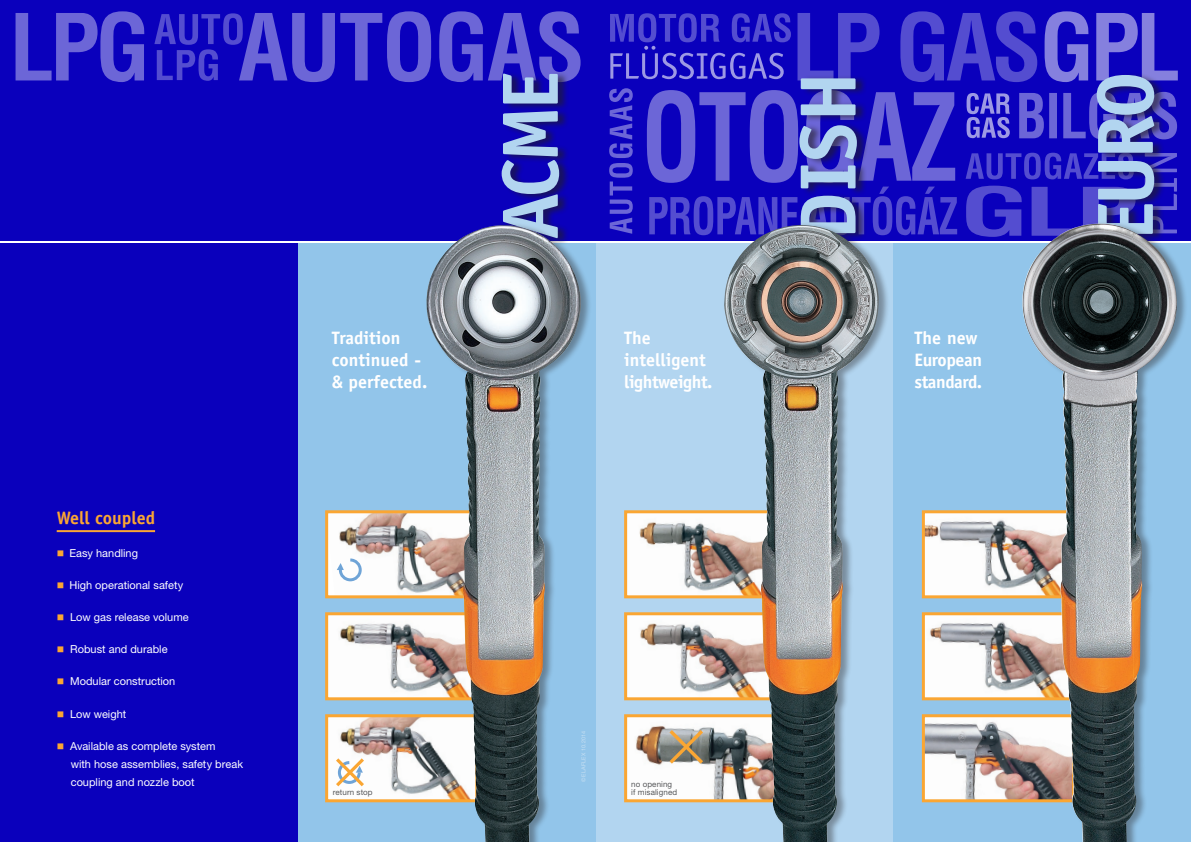
<style>
.page{position:relative;width:1191px;height:842px;background:#fff}
.page>*{position:absolute;margin:0;border:0;box-sizing:border-box;transform-origin:0 0}
.t1{font:700 80px "Officina Sans";letter-spacing:-.05em;color:#b2d5f0}
.t2{font:700 18px/21.6px "Officina Sans";color:#fff}
.t3{font:700 18px/21.6px "Officina Sans";letter-spacing:-.025em;color:#fff}
.t4{font:700 18px "Officina Sans";color:#faa633}
.t5{font:11px/18px "Helvetica Neue LTW1 G";color:#fff}
.t6{font:8px/8px "Helvetica Neue LTW1 G";letter-spacing:.01em;color:#57585a}
.t7{font:5.5px "Helvetica Neue LTW1 G";letter-spacing:.01em;color:#c7e0f3}
.s1{color:#faa633}
</style>
<div class="page">
<div style="left:893px;top:244px;width:298px;height:598px;background:#92c5ea"></div>
<div style="left:595px;top:243px;width:298px;height:599px;background:#b2d5f0"></div>
<div style="left:0;top:243px;width:298px;height:599px;background:#0a00bc"></div>
<div style="left:298px;top:243px;width:298px;height:599px;background:#92c5ea"></div>
<div style="left:595px;top:0;width:596px;height:241px;background:#0a00bc"></div>
<img style="left:329px;top:616px;width:90px;height:80px">
<div style="left:325px;top:612px;width:153px;height:88px;border:3px solid #faa633"></div>
<img style="left:329px;top:718px;width:90px;height:80px">
<div style="left:325px;top:714px;width:153px;height:88px;border:3px solid #faa633"></div>
<img style="left:329px;top:514px;width:90px;height:80px">
<div style="left:325px;top:510px;width:153px;height:88px;border:3px solid #faa633"></div>
<svg style="left:337px;top:557px;width:26px;height:26px"></svg>
<img style="left:628px;top:616px;width:95px;height:80px">
<div style="left:624px;top:612px;width:153px;height:88px;border:3px solid #faa633"></div>
<img style="left:926px;top:616px;width:91px;height:80px">
<div style="left:922px;top:612px;width:153px;height:88px;border:3px solid #faa633"></div>
<img style="left:628px;top:718px;width:95px;height:80px">
<div style="left:624px;top:714px;width:153px;height:88px;border:3px solid #faa633"></div>
<svg style="left:666px;top:726px;width:40px;height:41px"></svg>
<img style="left:926px;top:718px;width:91px;height:80px">
<div style="left:922px;top:714px;width:153px;height:88px;border:3px solid #faa633"></div>
<img style="left:628px;top:514px;width:95px;height:80px">
<div style="left:624px;top:510px;width:153px;height:88px;border:3px solid #faa633"></div>
<img style="left:926px;top:514px;width:91px;height:80px">
<div style="left:922px;top:510px;width:153px;height:88px;border:3px solid #faa633"></div>
<svg style="left:330px;top:747px;width:37px;height:43px"></svg>
<div style="left:0;top:0;width:595px;height:241px;background:#0a00bc"></div>
<svg style="left:16px;top:11px;width:128px;height:71px"></svg>
<svg style="left:154px;top:11px;width:426px;height:71px"></svg>
<svg style="left:966px;top:93px;width:44px;height:45px"></svg>
<svg style="left:966px;top:186px;width:131px;height:51px"></svg>
<svg style="left:647px;top:90px;width:310px;height:145px"></svg>
<svg style="left:1165px;top:153px;width:12px;height:57px"></svg>
<svg style="left:609px;top:88px;width:24px;height:146px"></svg>
<svg style="left:1019px;top:92px;width:158px;height:47px"></svg>
<svg style="left:965px;top:153px;width:132px;height:26px"></svg>
<svg style="left:1044px;top:11px;width:133px;height:71px"></svg>
<svg style="left:797px;top:11px;width:240px;height:71px"></svg>
<svg style="left:610px;top:13px;width:181px;height:66px"></svg>
<div style="left:502px;top:71px;width:68px;height:175px;background:#231f20;opacity:.6"></div>
<div style="left:800px;top:75px;width:68px;height:166px;background:#231f20;opacity:.6"></div>
<div style="left:1097px;top:71px;width:68px;height:171px;background:#231f20;opacity:.6"></div>
<div style="left:724px;top:222px;width:166px;height:620px;background:#231f20;opacity:.4"></div>
<img style="left:723px;top:225px;width:114px;height:617px">
<div style="left:427px;top:222px;width:165px;height:620px;background:#231f20;opacity:.4"></div>
<img style="left:419px;top:236px;width:124px;height:606px">
<div style="left:1022px;top:220px;width:166px;height:622px;background:#231f20;opacity:.4"></div>
<img style="left:1017px;top:232px;width:124px;height:610px">
<hr style="left:57px;top:530px;width:98px;height:2px;background:#faa633">
<h2 class="t4" style="left:57px;top:507px;width:100px">Well coupled</h2>
<p class="t5" style="left:57px;top:544px;width:83px"><span class="s1">■</span> Easy handling</p>
<p class="t5" style="left:57px;top:576px;width:128px"><span class="s1">■</span> High operational safety</p>
<p class="t5" style="left:57px;top:608px;width:133px"><span class="s1">■</span> Low gas release volume</p>
<p class="t5" style="left:57px;top:640px;width:112px"><span class="s1">■</span> Robust and durable</p>
<p class="t5" style="left:57px;top:672px;width:120px"><span class="s1">■</span> Modular construction</p>
<p class="t5" style="left:57px;top:704px;width:71px"><span class="s1">■</span> Low weight</p>
<p class="t5" style="left:71px;top:737px;width:174px;text-indent:-14px"><span class="s1">■</span> Available as complete system<br>with hose assemblies, safety break coupling and nozzle boot</p>
<h1 class="t1" style="left:480px;top:240px;width:170px;rotate:-90deg">ACME</h1>
<h1 class="t1" style="left:778px;top:240px;width:170px;rotate:-90deg">DISH</h1>
<h1 class="t1" style="left:1075px;top:240px;width:170px;rotate:-90deg">EURO</h1>
<h2 class="t2" style="left:332px;top:327px;width:97px">Tradition continued - &amp; perfected.</h2>
<h2 class="t2" style="left:624px;top:327px;width:90px">The intelligent lightweight.</h2>
<h2 class="t3" style="left:914px;top:327px;width:69px">The new<br>European standard.</h2>
<p class="t7" style="left:580px;top:782px;width:53px;rotate:-90deg">© ELAFLEX 10.2014</p>
<p class="t6" style="left:333px;top:788px;width:41px">return stop</p>
<p class="t6" style="left:631px;top:780px;width:47px">no opening if misaligned</p>
</div>
